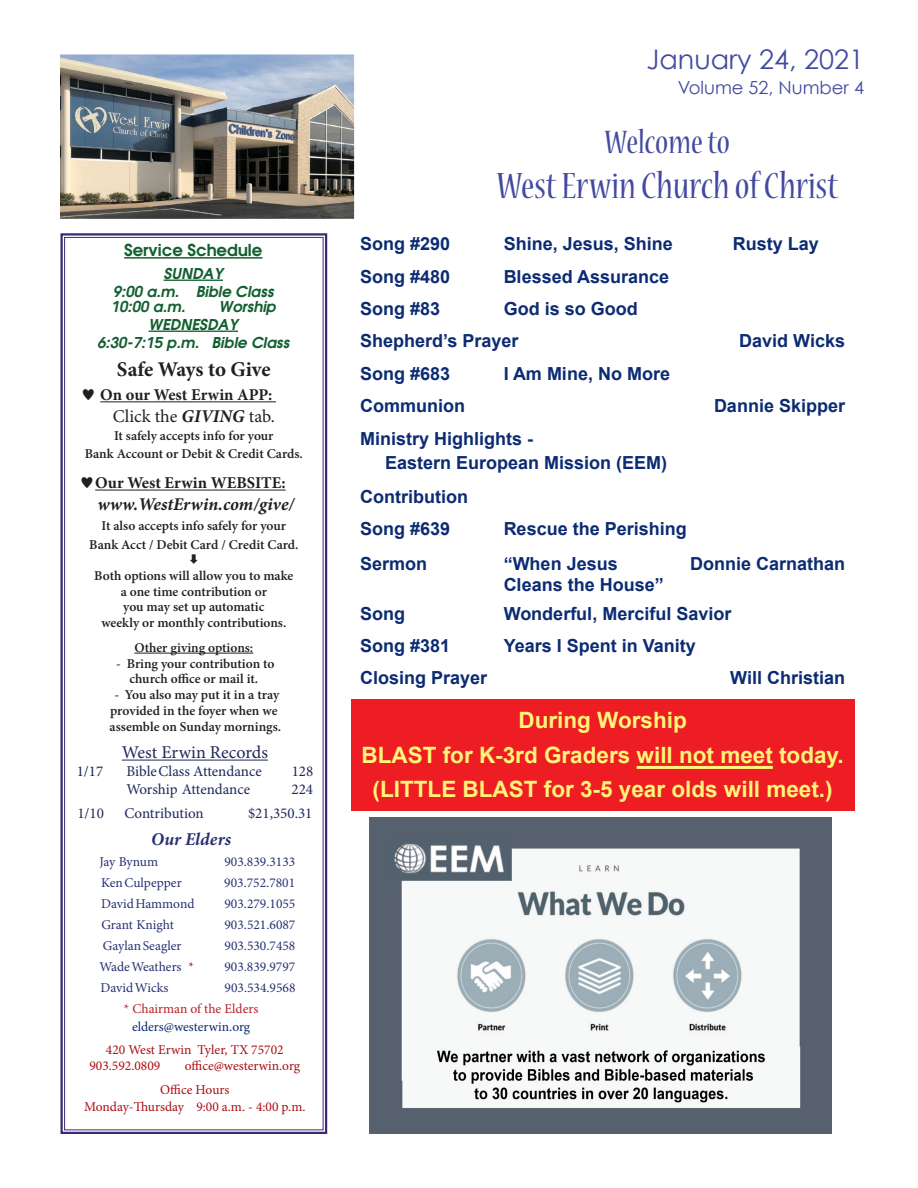
<style>
.page{position:relative;width:918px;height:1188px;background:#fff}
.page>*{position:absolute;margin:0;border:0;box-sizing:border-box;transform-origin:0 0}
.t1{font:condensed 40.5px "Nueva Std";color:#424a9f}
.t2{font:condensed 36px "Nueva Std";color:#424a9f}
.t3{font:27px "Century Gothic";color:#424a9f}
.t4{font:700 22.5px "Arial";color:#fff578}
.t5{font:700 21px "Minion Pro";letter-spacing:-.005em;color:#231f20}
.t6{font:700 18px/21px "Arial";color:#0c2b72}
.t7{font:italic 700 18px "Minion Pro";color:#231f20}
.t8{font:18px "Minion Pro";color:#231f20}
.t9{font:18px "Century Gothic";color:#424a9f}
.t10{font:18px "Minion Pro";color:#1f285a}
.t11{font:italic 700 18px "Minion Pro";letter-spacing:.005em;color:#283072}
.t12{font:700 16.5px "Minion Pro";color:#231f20}
.t13{font:600 16.5px "Atlanta";color:#146031}
.t14{font:15px "Minion Pro";letter-spacing:-.005em;color:#1f285a}
.t15{font:italic 600 15px "Atlanta";color:#146031}
.t16{font:600 13.5px "Minion Pro";letter-spacing:-.005em;color:#231f20}
.t17{font:13.5px "Minion Pro";color:#283072}
.t18{font:13.5px "Minion Pro";color:#ac0c13}
.t19{font:13.5px "Minion Pro";color:#b71f24}
.t20{font:13.5px "Minion Pro";color:#0c2b72}
.s1{font-weight:700;font-style:italic}
.s2{color:#ac0c13}
</style>
<div class="page">
<svg style="left:60px;top:233px;width:268px;height:901px"></svg>
<hr style="left:100px;top:401px;width:176px;height:1px;background:#231f20">
<hr style="left:95px;top:490px;width:191px;height:1px;background:#231f20">
<hr style="left:134px;top:653px;width:119px;height:1px;background:#231f20">
<hr style="left:124px;top:257px;width:138px;height:2px;background:#146031">
<hr style="left:164px;top:280px;width:59px;height:1px;background:#146031">
<hr style="left:149px;top:331px;width:89px;height:1px;background:#146031">
<hr style="left:122px;top:760px;width:146px;height:1px;background:#1f285a">
<img style="left:60px;top:54px;width:295px;height:164px">
<img style="left:369px;top:818px;width:463px;height:316px">
<div style="left:351px;top:700px;width:503px;height:111px;background:#ee1d23"></div>
<hr style="left:637px;top:766px;width:136px;height:3px;background:#fff578">
<svg style="left:83px;top:389px;width:11px;height:12px"></svg>
<svg style="left:82px;top:477px;width:10px;height:12px"></svg>
<svg style="left:190px;top:554px;width:8px;height:10px"></svg>
<p class="t13" style="left:124px;top:239px;width:140px">Service Schedule</p>
<p class="t15" style="left:164px;top:263px;width:61px">SUNDAY</p>
<p class="t15" style="left:113px;top:281px;width:162px">9:00 a.m. Bible Class</p>
<p class="t15" style="left:111px;top:296px;width:76px">10:00 a.m.</p>
<p class="t15" style="left:219px;top:296px;width:58px">Worship</p>
<p class="t15" style="left:149px;top:314px;width:91px">WEDNESDAY</p>
<p class="t15" style="left:97px;top:332px;width:194px">6:30-7:15 p.m. Bible Class</p>
<p class="t5" style="left:117px;top:355px;width:155px">Safe Ways to Give</p>
<p class="t12" style="left:100px;top:383px;width:174px">On our West Erwin APP:</p>
<p class="t8" style="left:113px;top:404px;width:164px">Click the <span class="s1">GIVING</span> tab.</p>
<p class="t16" style="left:114px;top:426px;width:161px">It safely accepts info for your</p>
<p class="t16" style="left:85px;top:444px;width:220px">Bank Account or Debit &amp; Credit Cards.</p>
<p class="t12" style="left:95px;top:472px;width:192px">Our West Erwin WEBSITE:</p>
<p class="t7" style="left:97px;top:491px;width:198px">www.WestErwin.com/give/</p>
<p class="t16" style="left:102px;top:516px;width:186px">It also accepts info safely for your</p>
<p class="t16" style="left:89px;top:535px;width:211px">Bank Acct / Debit Card / Credit Card.</p>
<p class="t16" style="left:94px;top:566px;width:201px">Both options will allow you to make</p>
<p class="t16" style="left:121px;top:582px;width:148px">a one time contribution or</p>
<p class="t16" style="left:123px;top:598px;width:143px">you may set up automatic</p>
<p class="t16" style="left:101px;top:613px;width:186px">weekly or monthly contributions.</p>
<p class="t16" style="left:134px;top:638px;width:120px">Other giving options:</p>
<p class="t16" style="left:116px;top:654px;width:160px">- Bring your contribution to</p>
<p class="t16" style="left:129px;top:670px;width:130px">church office or mail it.</p>
<p class="t16" style="left:114px;top:685px;width:167px">- You also may put it in a tray</p>
<p class="t16" style="left:110px;top:701px;width:169px">provided in the foyer when we</p>
<p class="t16" style="left:110px;top:717px;width:173px">assemble on Sunday mornings.</p>
<p class="t10" style="left:122px;top:740px;width:148px">West Erwin Records</p>
<p class="t14" style="left:77px;top:761px;width:28px">1/17</p>
<p class="t14" style="left:127px;top:761px;width:137px">Bible Class Attendance</p>
<p class="t14" style="left:292px;top:761px;width:23px">128</p>
<p class="t14" style="left:126px;top:779px;width:125px">Worship Attendance</p>
<p class="t14" style="left:292px;top:779px;width:23px">224</p>
<p class="t14" style="left:77px;top:803px;width:28px">1/10</p>
<p class="t14" style="left:124px;top:803px;width:81px">Contribution</p>
<p class="t14" style="left:248px;top:803px;width:66px">$21,350.31</p>
<p class="t11" style="left:151px;top:827px;width:81px">Our Elders</p>
<p class="t17" style="left:100px;top:853px;width:60px">Jay Bynum</p>
<p class="t17" style="left:224px;top:853px;width:72px">903.839.3133</p>
<p class="t17" style="left:101px;top:874px;width:82px">Ken Culpepper</p>
<p class="t17" style="left:224px;top:874px;width:72px">903.752.7801</p>
<p class="t17" style="left:101px;top:895px;width:95px">David Hammond</p>
<p class="t17" style="left:225px;top:895px;width:72px">903.279.1055</p>
<p class="t17" style="left:101px;top:916px;width:74px">Grant Knight</p>
<p class="t17" style="left:225px;top:916px;width:72px">903.521.6087</p>
<p class="t17" style="left:103px;top:937px;width:80px">Gaylan Seagler</p>
<p class="t17" style="left:225px;top:937px;width:72px">903.530.7458</p>
<p class="t17" style="left:99px;top:958px;width:96px">Wade Weathers <span class="s2">*</span></p>
<p class="t17" style="left:224px;top:958px;width:72px">903.839.9797</p>
<p class="t17" style="left:101px;top:979px;width:69px">David Wicks</p>
<p class="t17" style="left:225px;top:979px;width:72px">903.534.9568</p>
<p class="t19" style="left:124px;top:1000px;width:136px">* Chairman of the Elders</p>
<p class="t20" style="left:132px;top:1018px;width:120px">elders@westerwin.org</p>
<p class="t18" style="left:106px;top:1041px;width:179px">420 West Erwin Tyler, TX 75702</p>
<p class="t18" style="left:89px;top:1057px;width:72px">903.592.0809</p>
<p class="t18" style="left:185px;top:1057px;width:117px">office@westerwin.org</p>
<p class="t18" style="left:160px;top:1081px;width:71px">Office Hours</p>
<p class="t18" style="left:84px;top:1097px;width:223px">Monday-Thursday 9:00 a.m. - 4:00 p.m.</p>
<p class="t3" style="left:646px;top:43px;width:219px">January 24, 2021</p>
<p class="t9" style="left:678px;top:77px;width:188px">Volume 52, Number 4</p>
<p class="t2" style="left:605px;top:126px;width:126px">Welcome to</p>
<p class="t1" style="left:497px;top:167px;width:343px">West Erwin Church of Christ</p>
<p class="t6" style="left:360px;top:234px;width:92px">Song #290</p>
<p class="t6" style="left:504px;top:234px;width:171px">Shine, Jesus, Shine</p>
<p class="t6" style="left:733px;top:234px;width:88px">Rusty Lay</p>
<p class="t6" style="left:360px;top:266px;width:92px">Song #480</p>
<p class="t6" style="left:504px;top:266px;width:167px">Blessed Assurance</p>
<p class="t6" style="left:360px;top:299px;width:82px">Song #83</p>
<p class="t6" style="left:504px;top:299px;width:136px">God is so Good</p>
<p class="t6" style="left:360px;top:331px;width:160px">Shepherd’s Prayer</p>
<p class="t6" style="left:739px;top:331px;width:107px">David Wicks</p>
<p class="t6" style="left:360px;top:364px;width:92px">Song #683</p>
<p class="t6" style="left:504px;top:364px;width:168px">I Am Mine, No More</p>
<p class="t6" style="left:360px;top:396px;width:106px">Communion</p>
<p class="t6" style="left:714px;top:396px;width:133px">Dannie Skipper</p>
<p class="t6" style="left:360px;top:428px;width:175px">Ministry Highlights -</p>
<p class="t6" style="left:385px;top:452px;width:284px">Eastern European Mission (EEM)</p>
<p class="t6" style="left:360px;top:487px;width:109px">Contribution</p>
<p class="t6" style="left:360px;top:519px;width:92px">Song #639</p>
<p class="t6" style="left:504px;top:519px;width:185px">Rescue the Perishing</p>
<p class="t6" style="left:360px;top:554px;width:69px">Sermon</p>
<p class="t6" style="left:504px;top:554px;width:162px">“When Jesus<br>Cleans the House”</p>
<p class="t6" style="left:690px;top:554px;width:157px">Donnie Carnathan</p>
<p class="t6" style="left:360px;top:603px;width:46px">Song</p>
<p class="t6" style="left:504px;top:603px;width:229px">Wonderful, Merciful Savior</p>
<p class="t6" style="left:360px;top:636px;width:92px">Song #381</p>
<p class="t6" style="left:504px;top:636px;width:194px">Years I Spent in Vanity</p>
<p class="t6" style="left:360px;top:668px;width:129px">Closing Prayer</p>
<p class="t6" style="left:730px;top:668px;width:116px">Will Christian</p>
<p class="t4" style="left:518px;top:706px;width:170px">During Worship</p>
<p class="t4" style="left:362px;top:740px;width:484px">BLAST for K-3rd Graders will not meet today.</p>
<p class="t4" style="left:373px;top:775px;width:462px">(LITTLE BLAST for 3-5 year olds will meet.)</p>
</div>
